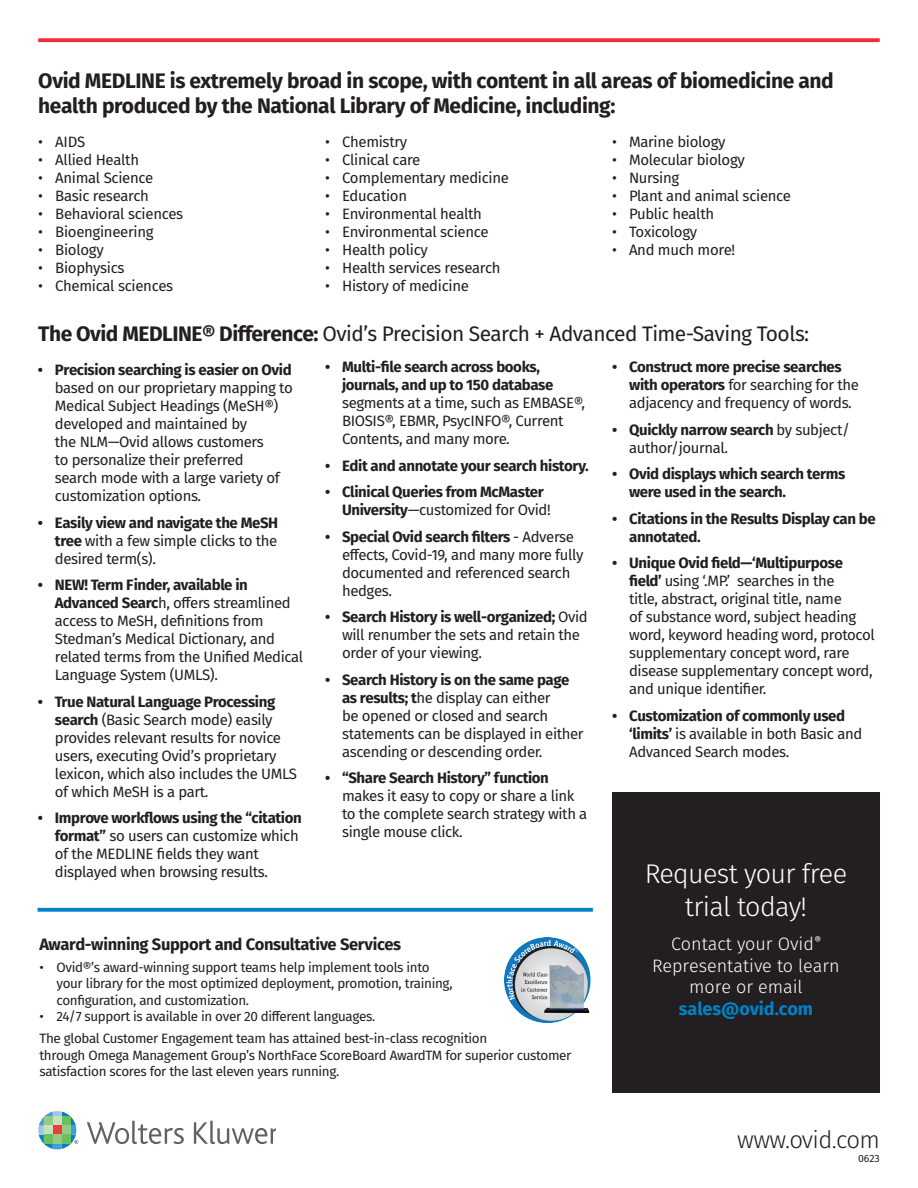
<style>
.page{position:relative;width:918px;height:1188px;background:#fff}
.page>*{position:absolute;margin:0;border:0;box-sizing:border-box;transform-origin:0 0}
.t1{font:300 27px/32.4px "Fira Sans";letter-spacing:-.025em;color:#fff;text-align:center}
.t2{font:300 24px "Fira Sans";letter-spacing:-.025em;color:#231f20}
.t3{font:700 21px/25.2px "Fira Sans";letter-spacing:-.02em;color:#231f20}
.t4{font:21px "Fira Sans";letter-spacing:-.025em;color:#231f20}
.t5{font:300 18px/21.6px "Fira Sans";color:#fff;text-align:center}
.t6{font:700 18px "Fira Sans";color:#0082c8}
.t7{font:700 16.5px "Fira Sans";letter-spacing:-.02em;color:#231f20}
.t8{font:15px/18px "Fira Sans";letter-spacing:-.025em;color:#231f20}
.t9{font:700 15px/18px "Fira Sans";letter-spacing:-.025em;color:#231f20}
.t10{font:13.5px/16.2px "Fira Sans";letter-spacing:-.025em;color:#231f20}
.t11{font:10.5px "Fira Sans";color:#231f20}
.s1{font-weight:700}
.s2{font-weight:400}
</style>
<div class="page">
<svg style="left:38px;top:908px;width:555px;height:4px;background:#138bcc"></svg>
<svg style="left:38px;top:38px;width:842px;height:4px;background:#ef3947"></svg>
<svg style="left:87px;top:1121px;width:97px;height:23px"></svg>
<svg style="left:194px;top:1121px;width:82px;height:23px"></svg>
<svg style="left:38px;top:1111px;width:40px;height:38px"></svg>
<img style="left:504px;top:938px;width:87px;height:85px">
<div style="left:612px;top:792px;width:268px;height:301px;background:#231f20"></div>
<h3 class="t3" style="left:38px;top:68px;width:797px">Ovid MEDLINE is extremely broad in scope, with content in all areas of biomedicine and health produced by the National Library of Medicine, including:</h3>
<p class="t8" style="left:38px;top:132px;width:48px">• AIDS</p>
<p class="t8" style="left:38px;top:150px;width:102px">• Allied Health</p>
<p class="t8" style="left:38px;top:168px;width:117px">• Animal Science</p>
<p class="t8" style="left:38px;top:186px;width:112px">• Basic research</p>
<p class="t8" style="left:38px;top:204px;width:146px">• Behavioral sciences</p>
<p class="t8" style="left:38px;top:222px;width:117px">• Bioengineering</p>
<p class="t8" style="left:38px;top:240px;width:67px">• Biology</p>
<p class="t8" style="left:38px;top:258px;width:88px">• Biophysics</p>
<p class="t8" style="left:38px;top:276px;width:136px">• Chemical sciences</p>
<p class="t8" style="left:325px;top:132px;width:84px">• Chemistry</p>
<p class="t8" style="left:325px;top:150px;width:97px">• Clinical care</p>
<p class="t8" style="left:325px;top:168px;width:185px">• Complementary medicine</p>
<p class="t8" style="left:325px;top:186px;width:83px">• Education</p>
<p class="t8" style="left:325px;top:204px;width:158px">• Environmental health</p>
<p class="t8" style="left:325px;top:222px;width:165px">• Environmental science</p>
<p class="t8" style="left:325px;top:240px;width:104px">• Health policy</p>
<p class="t8" style="left:325px;top:258px;width:177px">• Health services research</p>
<p class="t8" style="left:325px;top:276px;width:145px">• History of medicine</p>
<p class="t8" style="left:612px;top:132px;width:115px">• Marine biology</p>
<p class="t8" style="left:612px;top:150px;width:134px">• Molecular biology</p>
<p class="t8" style="left:612px;top:168px;width:69px">• Nursing</p>
<p class="t8" style="left:612px;top:186px;width:181px">• Plant and animal science</p>
<p class="t8" style="left:612px;top:204px;width:104px">• Public health</p>
<p class="t8" style="left:612px;top:222px;width:87px">• Toxicology</p>
<p class="t8" style="left:612px;top:240px;width:125px">• And much more!</p>
<h3 class="t4" style="left:38px;top:318px;width:773px"><span class="s1">The Ovid MEDLINE® Difference:</span> Ovid’s Precision Search + Advanced Time-Saving Tools:</h3>
<p class="t9" style="left:38px;top:361px;width:255px">• Precision searching is easier on Ovid</p>
<p class="t8" style="left:55px;top:379px;width:239px">based on our proprietary mapping to<br>Medical Subject Headings (MeSH®) developed and maintained by<br>the NLM—Ovid allows customers<br>to personalize their preferred<br>search mode with a large variety of customization options.</p>
<p class="t8" style="left:55px;top:513px;width:225px;text-align:justify;text-indent:-17px"><span class="s1">• Easily view and navigate the MeSH tree</span> with a few simple clicks to the desired term(s).</p>
<p class="t8" style="left:55px;top:576px;width:250px;text-indent:-17px"><span class="s1">• NEW! Term Finder, available in Advanced Searc</span>h, offers streamlined access to MeSH, definitions from Stedman’s Medical Dictionary, and related terms from the Unified Medical Language System (UMLS).</p>
<p class="t8" style="left:55px;top:692px;width:244px;text-indent:-17px"><span class="s1">• True Natural Language Processing search</span> (Basic Search mode) easily provides relevant results for novice users, executing Ovid’s proprietary lexicon, which also includes the UMLS of which MeSH is a part.</p>
<p class="t8" style="left:55px;top:809px;width:248px;text-indent:-17px"><span class="s1">• Improve workflows using the “citation format”</span> so users can customize which of the MEDLINE fields they want displayed when browsing results.</p>
<p class="t9" style="left:342px;top:358px;width:213px;text-indent:-17px">• Multi-file search across books, journals, and up to 150 database</p>
<p class="t8" style="left:342px;top:394px;width:245px">segments at a time, such as EMBASE®,<br>BIOSIS®, EBMR, PsycINFO®, Current<br>Contents, and many more.</p>
<p class="t9" style="left:325px;top:457px;width:265px">• Edit and annotate your search history.</p>
<p class="t9" style="left:342px;top:483px;width:210px;text-indent:-17px">• Clinical Queries from McMaster<br>University<span class="s2">—customized for Ovid!</span></p>
<p class="t8" style="left:342px;top:527px;width:243px;text-indent:-17px"><span class="s1">• Special Ovid search filters</span> - Adverse effects, Covid-19, and many more fully documented and referenced search hedges.</p>
<p class="t8" style="left:342px;top:608px;width:247px;text-indent:-17px"><span class="s1">• Search History is well-organized;</span> Ovid will renumber the sets and retain the order of your viewing.</p>
<p class="t8" style="left:342px;top:670px;width:243px;text-indent:-17px"><span class="s1">• Search History is on the same page as results; t</span>he display can either<br>be opened or closed and search statements can be displayed in either ascending or descending order.</p>
<p class="t9" style="left:325px;top:769px;width:225px">• “Share Search History” function</p>
<p class="t8" style="left:342px;top:787px;width:247px">makes it easy to copy or share a link to the complete search strategy with a single mouse click.</p>
<p class="t7" style="left:39px;top:932px;width:363px">Award-winning Support and Consultative Services</p>
<p class="t10" style="left:56px;top:959px;width:398px;text-indent:-17px">• Ovid®’s award-winning support teams help implement tools into your library for the most optimized deployment, promotion, training, configuration, and customization.</p>
<p class="t10" style="left:39px;top:1005px;width:449px;line-height:22.5px">• 24/7 support is available in over 20 different languages.<br>The global Customer Engagement team has attained best-in-class recognition</p>
<p class="t10" style="left:39px;top:1046px;width:533px">through Omega Management Group’s NorthFace ScoreBoard AwardTM for superior customer satisfaction scores for the last eleven years running.</p>
<p class="t8" style="left:629px;top:358px;width:231px;text-indent:-17px"><span class="s1">• Construct more precise searches with operators</span> for searching for the adjacency and frequency of words.</p>
<p class="t8" style="left:629px;top:420px;width:222px;text-indent:-17px"><span class="s1">• Quickly narrow search</span> by subject/ author/journal.</p>
<p class="t9" style="left:629px;top:465px;width:218px;text-indent:-17px">• Ovid displays which search terms were used in the search.</p>
<p class="t9" style="left:629px;top:510px;width:248px;text-indent:-17px">• Citations in the Results Display can be annotated.</p>
<p class="t8" style="left:629px;top:554px;width:247px;text-indent:-17px"><span class="s1">• Unique Ovid field—‘Multipurpose field’</span> using ‘.MP.’ searches in the<br>title, abstract, original title, name<br>of substance word, subject heading word, keyword heading word, protocol supplementary concept word, rare disease supplementary concept word, and unique identifier.</p>
<p class="t8" style="left:629px;top:706px;width:235px;text-indent:-17px"><span class="s1">• Customization of commonly used ‘limits’</span> is available in both Basic and<br>Advanced Search modes.</p>
<h1 class="t1" style="left:645px;top:858px;width:204px">Request your free trial today!</h1>
<p class="t5" style="left:652px;top:933px;width:189px">Contact your Ovid<sup>®<br></sup>Representative to learn more or email</p>
<p class="t6" style="left:679px;top:996px;width:136px">sales@ovid.com</p>
<h2 class="t2" style="left:737px;top:1123px;width:144px">www.ovid.com</h2>
<p class="t11" style="left:858px;top:1150px;width:23px">0623</p>
</div>
